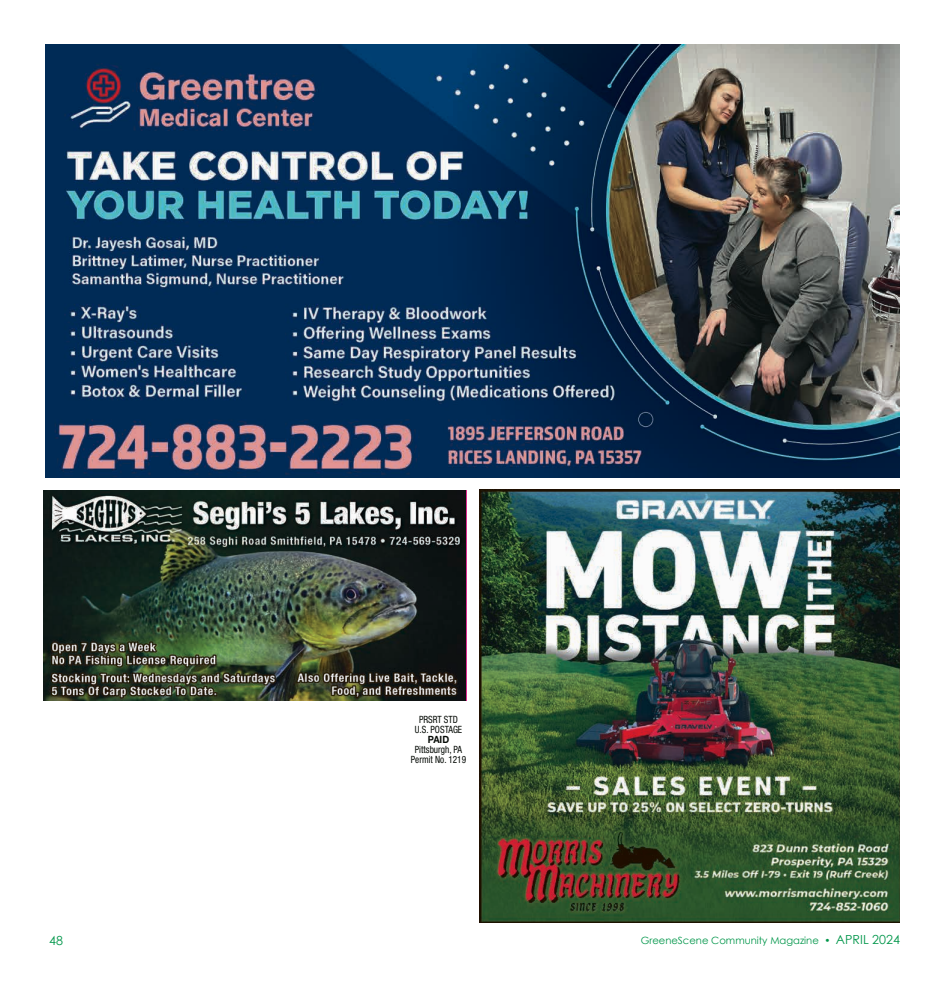
<style>
.page{position:relative;width:945px;height:990px;background:#fff}
.page>*{position:absolute;margin:0;border:0;box-sizing:border-box;transform-origin:0 0}
.t1{font:12.5px "Century Gothic";color:#00964a}
.t2{font:condensed 10px/10px "Helvetica Neue";color:#060b06;text-align:center;scale:.92 1}
.t3{font:10px "Century Gothic";color:#00964a}
.t4{font:700 10px "Helvetica Neue";color:#060b06;scale:.92 1}
.s1{font-size:12.5px}
</style>
<div class="page">
<img style="left:45px;top:45px;width:855px;height:433px">
<img style="left:480px;top:489px;width:420px;height:433px">
<img style="left:44px;top:490px;width:422px;height:211px">
<p class="t2" style="left:415px;top:714px;width:53px">PRSRT STD<br>U.S. POSTAGE</p>
<p class="t4" style="left:428px;top:733px;width:25px">PAID</p>
<p class="t2" style="left:411px;top:744px;width:61px">Pittsburgh, PA<br>Permit No. 1219</p>
<p class="t1" style="left:49px;top:932px;width:15px">48</p>
<p class="t3" style="left:641px;top:934px;width:261px">GreeneScene Community Magazine • <span class="s1">APRIL 2024</span></p>
</div>
